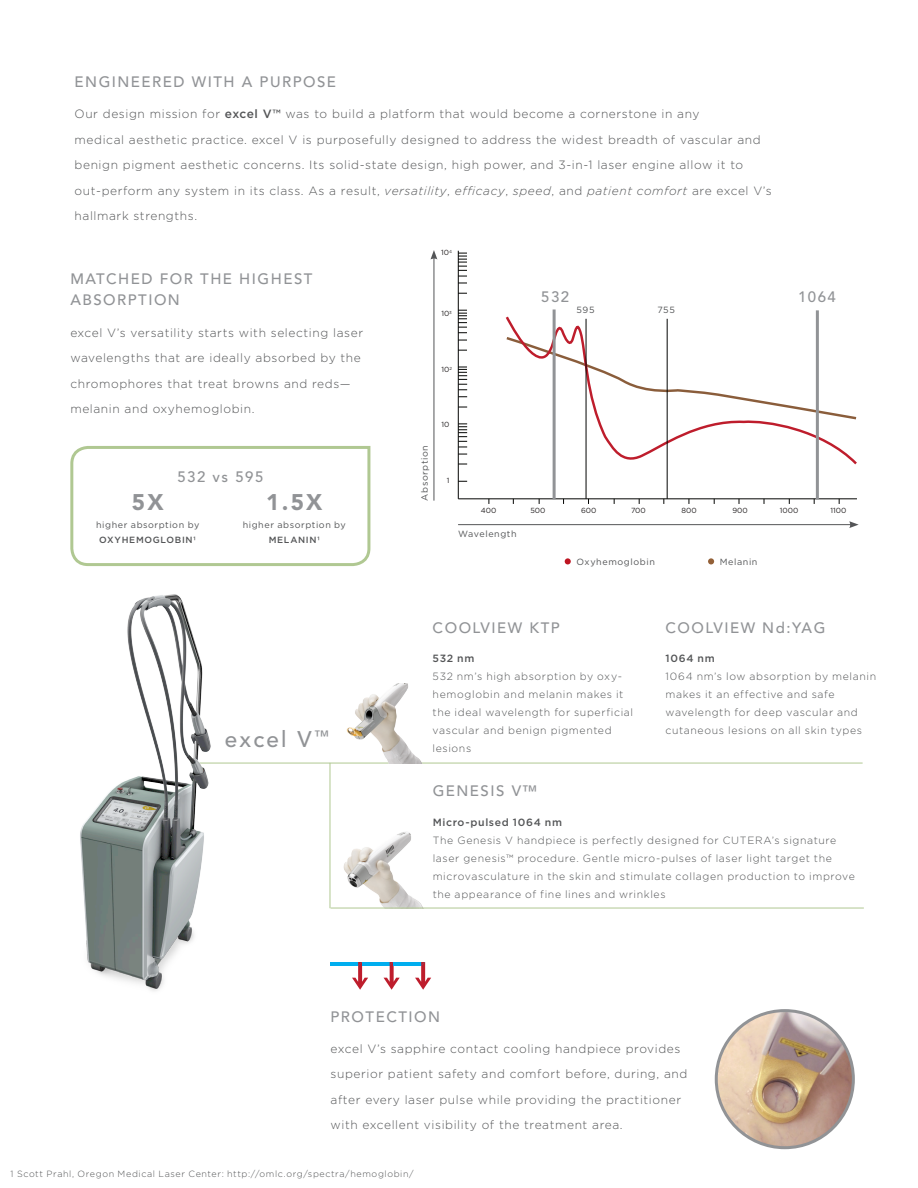
<style>
.page{position:relative;width:918px;height:1188px;background:#fff}
.page>*{position:absolute;margin:0;border:0;box-sizing:border-box;transform-origin:0 0}
.t1{font:900 22.5px "Avenir LT Std";color:#919396}
.t2{font:500 22.5px "Avenir LT Std";letter-spacing:.1em;color:#919396}
.t3{font:500 15px "Avenir LT Std";letter-spacing:.1em;color:#919396}
.t4{font:500 15px "Avenir";color:#919396}
.t5{font:300 12px/25.5px "Gotham";letter-spacing:.05em;color:#545557}
.t6{font:300 10.5px/18px "Gotham";letter-spacing:.06em;color:#545557}
.t7{font:500 10.5px "Gotham";letter-spacing:.065em;color:#545557}
.t8{font:9px "Gotham";letter-spacing:.065em;color:#545557}
.t9{font:300 9px "Gotham";letter-spacing:.065em;color:#545557}
.t10{font:500 9px "Gotham";letter-spacing:.075em;color:#545557}
.t11{font:7.35px "Gotham";color:#231f20}
.s1{font-weight:500}
.s2{font-style:italic}
</style>
<div class="page">
<svg style="left:70px;top:446px;width:301px;height:120px"></svg>
<hr style="left:458px;top:499px;width:399px;height:1px;background:#040503">
<hr style="left:458px;top:251px;width:1px;height:248px;background:#040503">
<svg style="left:458px;top:253px;width:9px;height:24px"></svg>
<svg style="left:458px;top:310px;width:9px;height:23px"></svg>
<svg style="left:458px;top:367px;width:9px;height:23px"></svg>
<svg style="left:458px;top:424px;width:9px;height:24px"></svg>
<svg style="left:505px;top:315px;width:352px;height:152px"></svg>
<hr style="left:586px;top:319px;width:1px;height:180px;background:#040503">
<hr style="left:667px;top:319px;width:1px;height:180px;background:#040503">
<svg style="left:565px;top:558px;width:6px;height:6px"></svg>
<svg style="left:708px;top:558px;width:6px;height:6px"></svg>
<hr style="left:434px;top:257px;width:1px;height:243px;background:#545557">
<svg style="left:430px;top:250px;width:7px;height:10px"></svg>
<hr style="left:458px;top:524px;width:394px;height:1px;background:#545557">
<svg style="left:849px;top:521px;width:10px;height:7px"></svg>
<hr style="left:196px;top:763px;width:667px;height:1px;background:#b0c892">
<hr style="left:330px;top:763px;width:1px;height:145px;background:#b0c892">
<img style="left:330px;top:683px;width:103px;height:80px">
<img style="left:80px;top:594px;width:132px;height:397px">
<img style="left:330px;top:828px;width:103px;height:80px">
<hr style="left:331px;top:908px;width:533px;height:1px;background:#b0c892">
<hr style="left:331px;top:962px;width:31px;height:4px;background:#00aeef">
<svg style="left:352px;top:962px;width:16px;height:27px"></svg>
<hr style="left:362px;top:962px;width:32px;height:4px;background:#00aeef">
<svg style="left:384px;top:962px;width:16px;height:27px"></svg>
<hr style="left:394px;top:962px;width:31px;height:4px;background:#00aeef">
<svg style="left:415px;top:962px;width:16px;height:27px"></svg>
<hr style="left:553px;top:310px;width:3px;height:189px;background:#919396">
<hr style="left:816px;top:310px;width:3px;height:189px;background:#919396">
<img style="left:716px;top:1011px;width:137px;height:137px;border-radius:69px">
<div style="left:715px;top:1009px;width:140px;height:140px;border:3px solid #919396;border-radius:50%"></div>
<p class="t3" style="left:75px;top:73px;width:263px">ENGINEERED WITH A PURPOSE</p>
<p class="t5" style="left:75px;top:101px;width:626px">Our design mission for <span class="s1">excel V™</span> was to build a platform that would become a cornerstone in any</p>
<p class="t5" style="left:75px;top:126px;width:688px">medical aesthetic practice. excel V is purposefully designed to address the widest breadth of vascular and</p>
<p class="t5" style="left:75px;top:152px;width:699px">benign pigment aesthetic concerns. Its solid-state design, high power, and 3-in-1 laser engine allow it to out-perform any system in its class. As a result, <span class="s2">versatility</span>, <span class="s2">efficacy</span>, <span class="s2">speed</span>, and <span class="s2">patient comfort</span> are excel V’s hallmark strengths.</p>
<p class="t3" style="left:70px;top:271px;width:244px">MATCHED FOR THE HIGHEST</p>
<p class="t3" style="left:70px;top:292px;width:111px">ABSORPTION</p>
<p class="t5" style="left:70px;top:319px;width:294px">excel V’s versatility starts with selecting laser wavelengths that are ideally absorbed by the chromophores that treat browns and reds— melanin and oxyhemoglobin.</p>
<p class="t3" style="left:177px;top:468px;width:88px">532 vs 595</p>
<p class="t1" style="left:132px;top:489px;width:33px">5X</p>
<p class="t1" style="left:266px;top:489px;width:58px">1.5X</p>
<p class="t8" style="left:96px;top:519px;width:105px">higher absorption by</p>
<p class="t10" style="left:99px;top:534px;width:98px">OXYHEMOGLOBIN1</p>
<p class="t8" style="left:243px;top:519px;width:105px">higher absorption by</p>
<p class="t10" style="left:269px;top:534px;width:53px">MELANIN1</p>
<p class="t2" style="left:225px;top:726px;width:88px">excel V</p>
<p class="t4" style="left:315px;top:722px;width:16px">™</p>
<p class="t11" style="left:441px;top:248px;width:12px">10<sup>4</sup></p>
<p class="t11" style="left:441px;top:309px;width:12px">10<sup>3</sup></p>
<p class="t3" style="left:541px;top:288px;width:30px">532</p>
<p class="t3" style="left:798px;top:288px;width:39px">1064</p>
<p class="t8" style="left:577px;top:304px;width:20px">595</p>
<p class="t8" style="left:657px;top:304px;width:19px">755</p>
<p class="t11" style="left:441px;top:365px;width:12px">10<sup>2</sup></p>
<p class="t8" style="left:419px;top:501px;width:57px;rotate:-90deg">Absorption</p>
<p class="t11" style="left:442px;top:419px;width:9px">10</p>
<p class="t11" style="left:447px;top:475px;width:4px">1</p>
<p class="t11" style="left:481px;top:506px;width:17px">400</p>
<p class="t11" style="left:581px;top:506px;width:17px">600</p>
<p class="t11" style="left:530px;top:506px;width:17px">500</p>
<p class="t11" style="left:631px;top:506px;width:16px">700</p>
<p class="t11" style="left:681px;top:506px;width:17px">800</p>
<p class="t11" style="left:733px;top:506px;width:17px">900</p>
<p class="t11" style="left:780px;top:506px;width:20px">1000</p>
<p class="t11" style="left:831px;top:506px;width:17px">1100</p>
<p class="t8" style="left:458px;top:528px;width:60px">Wavelength</p>
<p class="t8" style="left:576px;top:556px;width:80px">Oxyhemoglobin</p>
<p class="t8" style="left:720px;top:556px;width:39px">Melanin</p>
<p class="t3" style="left:433px;top:619px;width:129px">COOLVIEW KTP</p>
<p class="t3" style="left:665px;top:619px;width:161px">COOLVIEW Nd:YAG</p>
<p class="t7" style="left:433px;top:652px;width:43px">532 nm</p>
<p class="t6" style="left:433px;top:667px;width:202px">532 nm’s high absorption by oxy&shy;hemoglobin and melanin makes it the ideal wavelength for superficial vascular and benign pigmented lesions</p>
<p class="t3" style="left:433px;top:782px;width:106px">GENESIS V™</p>
<p class="t7" style="left:665px;top:652px;width:51px">1064 nm</p>
<p class="t6" style="left:665px;top:667px;width:212px">1064 nm’s low absorption by melanin makes it an effective and safe wavelength for deep vascular and cutaneous lesions on all skin types</p>
<p class="t7" style="left:433px;top:815px;width:131px">Micro-pulsed 1064 nm</p>
<p class="t6" style="left:433px;top:831px;width:424px">The Genesis V handpiece is perfectly designed for CUTERA’s signature laser genesis™ procedure. Gentle micro-pulses of laser light target the microvasculature in the skin and stimulate collagen production to improve the appearance of fine lines and wrinkles</p>
<p class="t3" style="left:331px;top:1008px;width:111px">PROTECTION</p>
<p class="t5" style="left:331px;top:1035px;width:358px">excel V’s sapphire contact cooling handpiece provides superior patient safety and comfort before, during, and after every laser pulse while providing the practitioner with excellent visibility of the treatment area.</p>
<p class="t9" style="left:11px;top:1168px;width:405px">1 Scott Prahl, Oregon Medical Laser Center: http://omlc.org/spectra/hemoglobin/</p>
</div>
